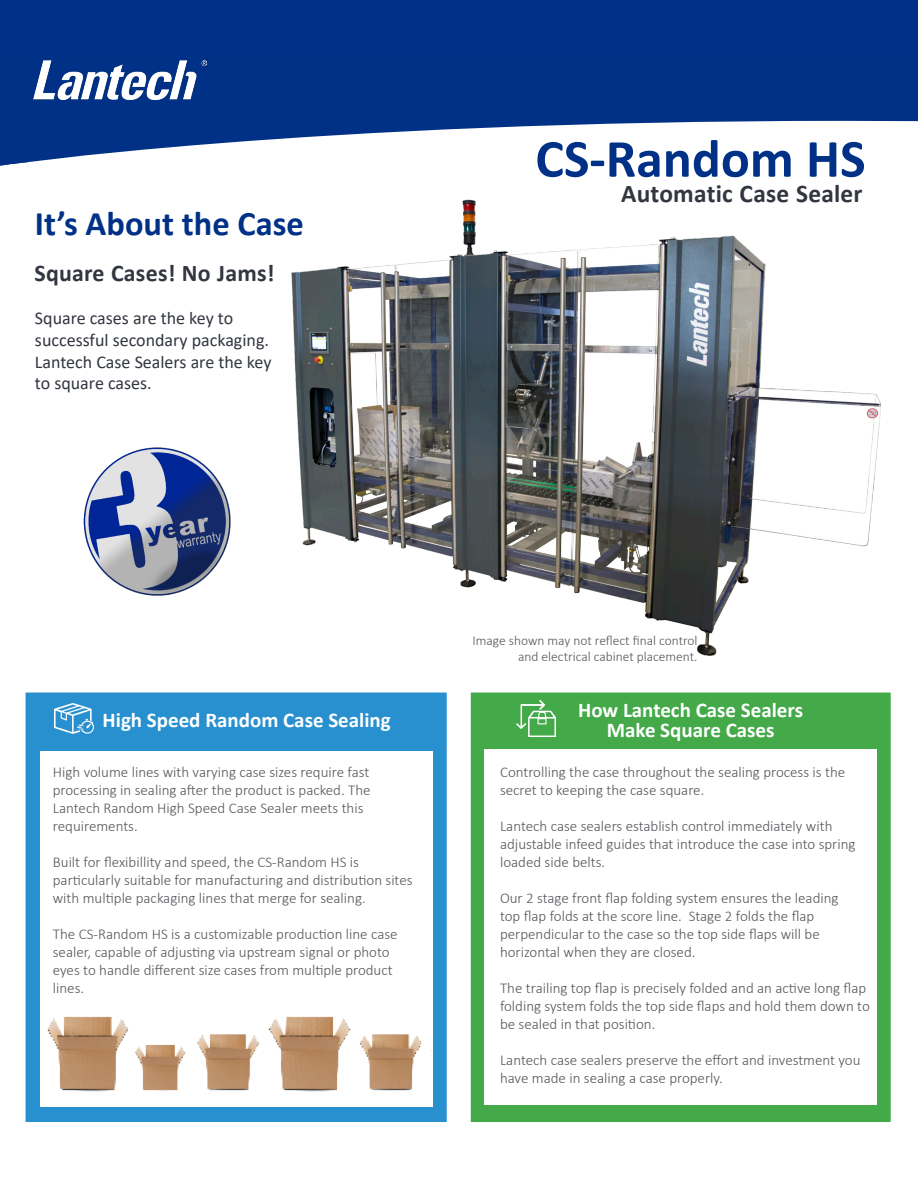
<style>
.page{position:relative;width:918px;height:1188px;background:#fff}
.page>*{position:absolute;margin:0;border:0;box-sizing:border-box;transform-origin:0 0}
.t1{font:700 54px "Calibri";color:#003186}
.t2{font:700 34.5px "Calibri";color:#003186}
.t3{font:700 25.5px "Calibri";letter-spacing:.01em;color:#323640}
.t4{font:700 24px "Calibri";letter-spacing:.01em;color:#323640}
.t5{font:700 21px/19.5px "Calibri";color:#fff;text-align:center}
.t6{font:18px/21.6px "Calibri";color:#323640}
.t7{font:300 15px/18px "Calibri";color:#54555a}
.t8{font:300 13.5px/16.2px "Calibri";color:#54555a;text-align:right}
</style>
<div class="page">
<div style="left:471px;top:693px;width:420px;height:429px;background:#44a949"></div>
<div style="left:26px;top:693px;width:421px;height:429px;background:#2890cf"></div>
<div style="left:484px;top:749px;width:393px;height:355px;background:#fff"></div>
<div style="left:40px;top:751px;width:393px;height:356px;background:#fff"></div>
<img style="left:47px;top:1016px;width:385px;height:76px">
<img style="left:291px;top:199px;width:590px;height:457px">
<div style="left:0;top:0;width:918px;height:50px;background:#003087"></div>
<img style="left:83px;top:447px;width:148px;height:149px">
<img style="left:55px;top:703px;width:39px;height:31px">
<img style="left:517px;top:700px;width:39px;height:37px">
<svg style="left:0;top:50px;width:918px;height:116px;fill:#003186"></svg>
<img style="left:33px;top:60px;width:173px;height:39px">
<p class="t2" style="left:35px;top:200px;width:270px">It’s About the Case</p>
<p class="t4" style="left:34px;top:256px;width:242px">Square Cases! No Jams!</p>
<p class="t6" style="left:35px;top:307px;width:238px">Square cases are the key to successful secondary packaging.<br>Lantech Case Sealers are the key to square cases.</p>
<p class="t1" style="left:535px;top:121px;width:332px">CS-Random HS</p>
<p class="t3" style="left:621px;top:175px;width:243px">Automatic Case Sealer</p>
<p class="t5" style="left:103px;top:710px;width:290px">High Speed Random Case Sealing</p>
<p class="t7" style="left:53px;top:763px;width:319px">High volume lines with varying case sizes require fast processing in sealing after the product is packed. The Lantech Random High Speed Case Sealer meets this requirements.</p>
<p class="t7" style="left:53px;top:853px;width:361px">Built for flexibillity and speed, the CS-Random HS is particularly suitable for manufacturing and distribution sites with multiple packaging lines that merge for sealing.</p>
<p class="t7" style="left:53px;top:925px;width:346px">The CS-Random HS is a customizable production line case sealer, capable of adjusting via upstream signal or photo eyes to handle different size cases from multiple product</p>
<p class="t7" style="left:53px;top:979px;width:33px">lines.</p>
<p class="t8" style="left:473px;top:632px;width:226px">Image shown may not reflect final control and electrical cabinet placement.</p>
<p class="t5" style="left:578px;top:700px;width:226px">How Lantech Case Sealers<br>Make Square Cases</p>
<p class="t7" style="left:500px;top:763px;width:347px">Controlling the case throughout the sealing process is the secret to keeping the case square.</p>
<p class="t7" style="left:500px;top:817px;width:357px">Lantech case sealers establish control immediately with adjustable infeed guides that introduce the case into spring loaded side belts.</p>
<p class="t7" style="left:500px;top:889px;width:340px">Our 2 stage front flap folding system ensures the leading top flap folds at the score line. Stage 2 folds the flap perpendicular to the case so the top side flaps will be horizontal when they are closed.</p>
<p class="t7" style="left:500px;top:979px;width:371px">The trailing top flap is precisely folded and an active long flap folding system folds the top side flaps and hold them down to be sealed in that position.</p>
<p class="t7" style="left:500px;top:1051px;width:362px">Lantech case sealers preserve the effort and investment you have made in sealing a case properly.</p>
</div>
